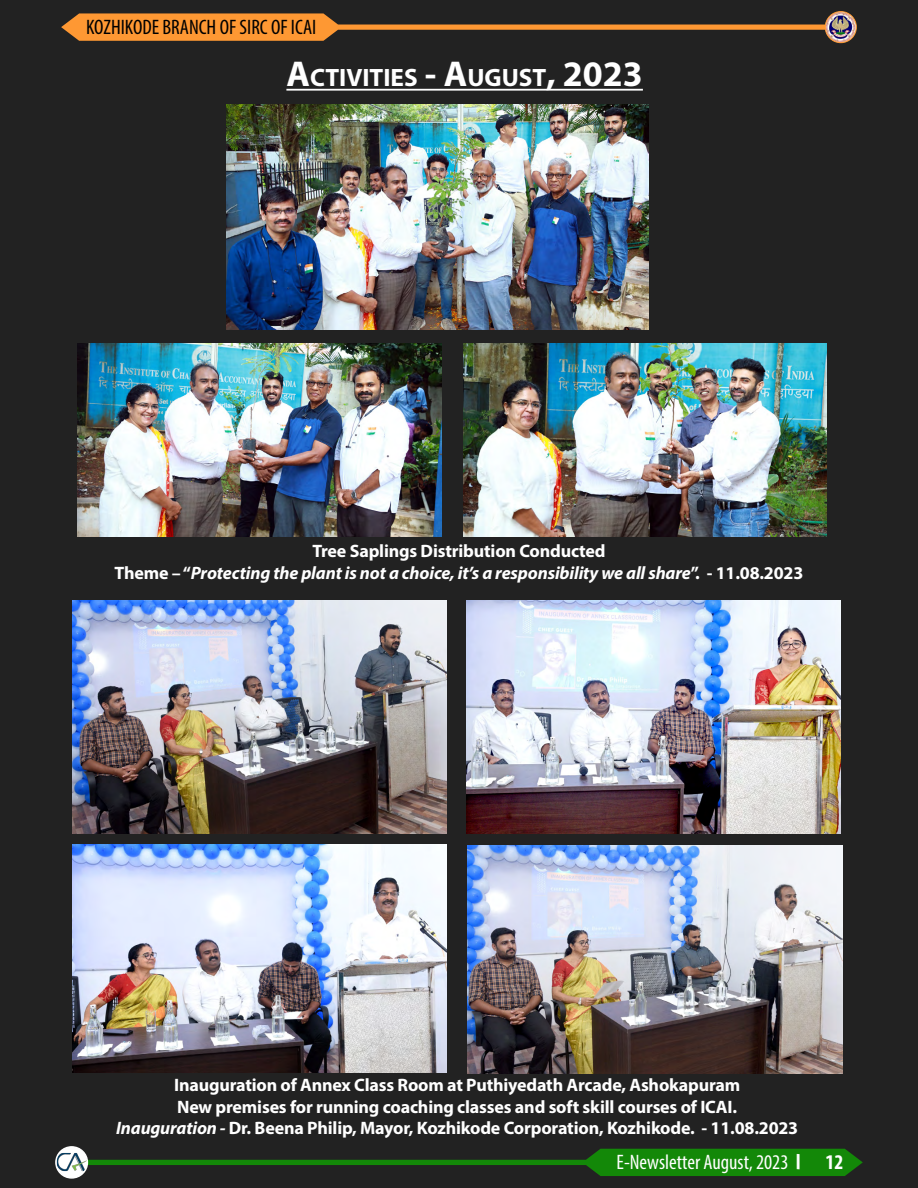
<style>
.page{position:relative;width:918px;height:1188px;background:#222}
.page>*{position:absolute;margin:0;border:0;box-sizing:border-box;transform-origin:0 0}
.t1{font:700 25.2px "Myriad Pro";color:#fff}
.t2{font:condensed 21px "Myriad Pro";color:#000}
.t3{font:condensed 21px "Myriad Pro";color:#fff}
.t4{font:700 18px/21.6px "Myriad Pro";letter-spacing:-.01em;color:#fff;text-align:center}
.t5{font:italic 700 18px/21.6px "Myriad Pro";letter-spacing:-.01em;color:#fff;text-align:center}
.s1{font-size:36px}
.s2{font-style:normal}
.s3{font-style:italic}
.s4{font-family:"Mosk Bold 700";font-stretch:normal}
.s5{font-weight:700}
</style>
<div class="page">
<svg style="left:61px;top:13px;width:765px;height:28px"></svg>
<img style="left:826px;top:12px;width:30px;height:30px">
<div style="left:825px;top:11px;width:32px;height:32px;border:1px solid #fe9833;border-radius:50%"></div>
<svg style="left:80px;top:1149px;width:783px;height:27px"></svg>
<div style="left:56px;top:1147px;width:31px;height:31px;background:#fff;border-radius:50%"></div>
<img style="left:57px;top:1153px;width:30px;height:18px">
<div style="left:55px;top:1146px;width:33px;height:33px;border:1px solid #fff;border-radius:50%"></div>
<hr style="left:286px;top:89px;width:357px;height:2px;background:#fff">
<img style="left:227px;top:104px;width:422px;height:225px">
<img style="left:463px;top:343px;width:364px;height:194px">
<img style="left:78px;top:343px;width:363px;height:194px">
<img style="left:72px;top:600px;width:375px;height:234px">
<img style="left:466px;top:600px;width:375px;height:234px">
<img style="left:72px;top:844px;width:375px;height:228px">
<img style="left:468px;top:845px;width:374px;height:228px">
<p class="t2" style="left:86px;top:14px;width:232px">KOZHIKODE BRANCH OF SIRC OF ICAI</p>
<h1 class="t1" style="left:286px;top:61px;width:358px"><span class="s1">A</span>CTIVITIES <span class="s1">- A</span>UGUST<span class="s1">, 2023</span></h1>
<p class="t5" style="left:115px;top:540px;width:690px"><span class="s2">Tree Saplings Distribution Conducted<br>Theme – “</span>Protecting the plant is not a choice, it’s a responsibility we all share<span class="s2">”. - 11.08.2023</span></p>
<p class="t4" style="left:116px;top:1074px;width:684px">Inauguration of Annex Class Room at Puthiyedath Arcade, Ashokapuram<br>New premises for running coaching classes and soft skill courses of ICAI.<br><span class="s3">Inauguration -</span> Dr. Beena Philip, Mayor, Kozhikode Corporation, Kozhikode. - 11.08.2023</p>
<p class="t3" style="left:617px;top:1149px;width:228px">E-Newsletter August, 2023 <span class="s4">|</span> <span class="s5">12</span></p>
</div>
